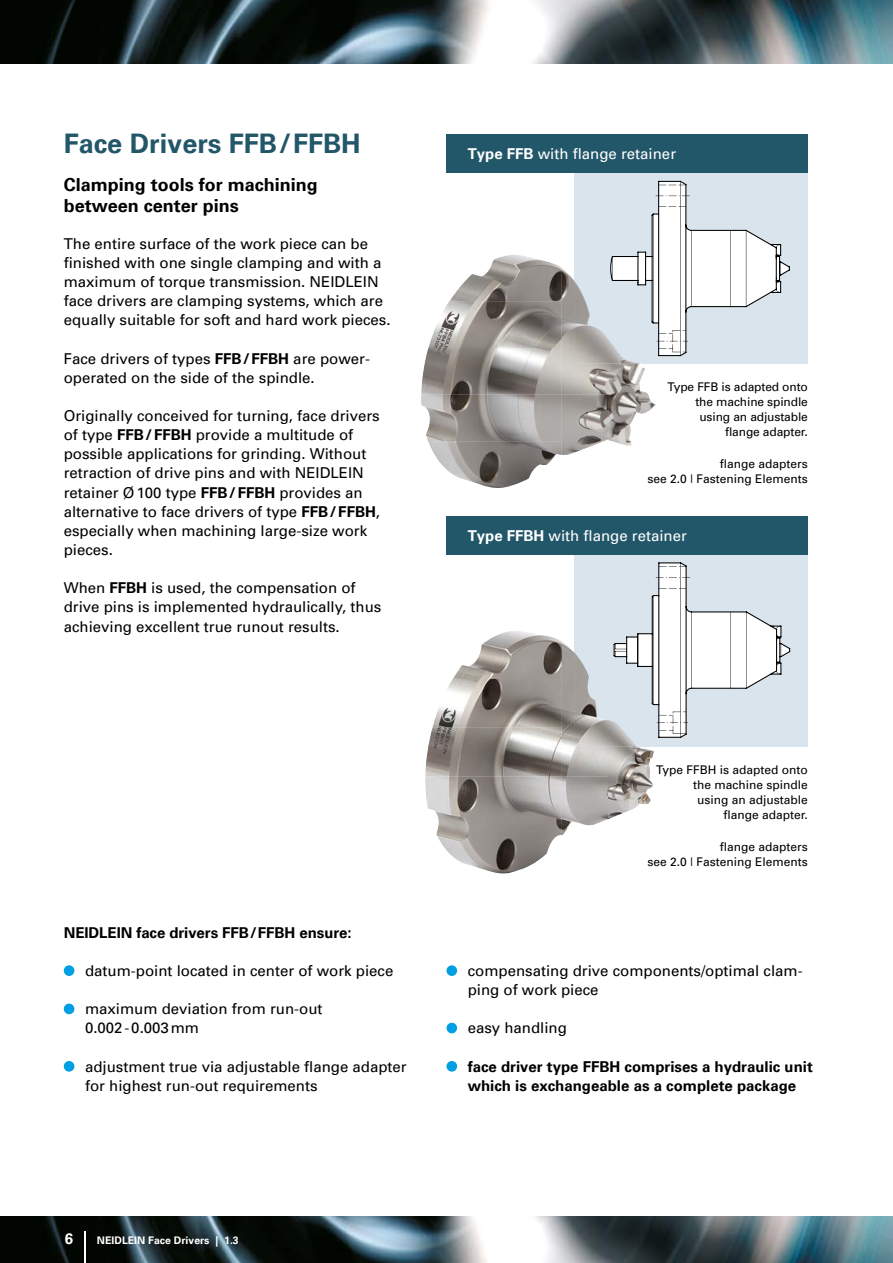
<style>
.page{position:relative;width:893px;height:1263px;background:#fff}
.page>*{position:absolute;margin:0;border:0;box-sizing:border-box;transform-origin:0 0}
.t1{font:700 27px "Univers";color:#225669}
.t2{font:700 18px/20.2px "Univers";color:#000}
.t3{font:15px/19.2px "Univers";color:#000}
.t4{font:700 15px/19.2px "Univers";color:#000}
.t5{font:15px "Univers";color:#fff}
.t6{font:700 15px "Univers";color:#fff}
.t7{font:12px/14.9px "Univers";color:#000;text-align:right}
.t8{font:700 10.5px "Univers";color:#fff}
.s1{font-weight:700}
</style>
<div class="page">
<img style="left:0;top:0;width:893px;height:64px">
<img style="left:0;top:1216px;width:893px;height:47px">
<hr style="left:84px;top:1231px;width:2px;height:32px;background:#fff">
<div style="left:446px;top:965px;width:11px;height:11px;background:#009ee3;border-radius:50%"></div>
<div style="left:446px;top:1023px;width:11px;height:10px;background:#009ee3;border-radius:50%"></div>
<div style="left:446px;top:1061px;width:11px;height:11px;background:#009ee3;border-radius:50%"></div>
<div style="left:64px;top:965px;width:10px;height:11px;background:#009ee3;border-radius:50%"></div>
<div style="left:64px;top:1003px;width:10px;height:11px;background:#009ee3;border-radius:50%"></div>
<div style="left:64px;top:1061px;width:10px;height:11px;background:#009ee3;border-radius:50%"></div>
<div style="left:574px;top:172px;width:234px;height:192px;background:#d9e4ec"></div>
<svg style="left:610px;top:181px;width:180px;height:175px"></svg>
<div style="left:446px;top:134px;width:362px;height:38px;background:#225669"></div>
<img style="left:450px;top:255px;width:112px;height:46px">
<img style="left:562px;top:268px;width:47px;height:187px">
<img style="left:428px;top:301px;width:134px;height:47px">
<img style="left:421px;top:348px;width:141px;height:93px">
<img style="left:609px;top:364px;width:47px;height:82px">
<img style="left:428px;top:441px;width:134px;height:47px">
<img style="left:574px;top:280px;width:68px;height:84px">
<div style="left:446px;top:517px;width:362px;height:38px;background:#225669"></div>
<div style="left:574px;top:555px;width:234px;height:191px;background:#d9e4ec"></div>
<svg style="left:614px;top:562px;width:176px;height:176px"></svg>
<img style="left:453px;top:631px;width:109px;height:48px">
<img style="left:562px;top:642px;width:46px;height:193px">
<img style="left:432px;top:679px;width:130px;height:49px">
<img style="left:425px;top:728px;width:137px;height:97px">
<img style="left:608px;top:746px;width:46px;height:73px">
<img style="left:436px;top:825px;width:126px;height:48px">
<img style="left:574px;top:652px;width:63px;height:94px">
<h1 class="t1" style="left:64px;top:128px;width:298px">Face Drivers FFB/FFBH</h1>
<p class="t2" style="left:64px;top:176px;width:256px">Clamping tools for machining between center pins</p>
<p class="t3" style="left:64px;top:234px;width:328px">The entire surface of the work piece can be finished with one single clamping and with a maximum of torque transmission. NEIDLEIN face drivers are clamping systems, which are equally suitable for soft and hard work pieces.</p>
<p class="t3" style="left:64px;top:349px;width:308px">Face drivers of types <span class="s1">FFB/FFBH</span> are power&shy;operated on the side of the spindle.</p>
<p class="t3" style="left:64px;top:406px;width:318px">Originally conceived for turning, face drivers of type <span class="s1">FFB/FFBH</span> provide a multitude of possible applications for grinding. Without retraction of drive pins and with NEIDLEIN retainer Ø 100 type <span class="s1">FFB/FFBH</span> provides an alternative to face drivers of type <span class="s1">FFB/FFBH</span>, especially when machining large-size work pieces.</p>
<p class="t3" style="left:64px;top:578px;width:319px">When <span class="s1">FFBH</span> is used, the compensation of drive pins is implemented hydraulically, thus achieving excellent true runout results.</p>
<p class="t4" style="left:64px;top:923px;width:289px">NEIDLEIN face drivers FFB/FFBH ensure:</p>
<p class="t3" style="left:85px;top:961px;width:310px">datum-point located in center of work piece</p>
<p class="t3" style="left:85px;top:999px;width:239px">maximum deviation from run-out<br>0.002 - 0.003 mm</p>
<p class="t3" style="left:85px;top:1057px;width:323px">adjustment true via adjustable flange adapter for highest run-out requirements</p>
<p class="t6" style="left:65px;top:1230px;width:10px">6</p>
<p class="t8" style="left:97px;top:1234px;width:143px">NEIDLEIN Face Drivers | 1.3</p>
<p class="t5" style="left:468px;top:144px;width:210px"><span class="s1">Type FFB</span> with flange retainer</p>
<p class="t7" style="left:667px;top:380px;width:142px">Type FFB is adapted onto the machine spindle using an adjustable flange adapter.</p>
<p class="t7" style="left:647px;top:456px;width:162px">flange adapters<br>see 2.0 | Fastening Elements</p>
<p class="t5" style="left:468px;top:527px;width:221px"><span class="s1">Type FFBH</span> with flange retainer</p>
<p class="t7" style="left:656px;top:762px;width:153px">Type FFBH is adapted onto the machine spindle<br>using an adjustable<br>flange adapter.</p>
<p class="t7" style="left:647px;top:839px;width:162px">flange adapters<br>see 2.0 | Fastening Elements</p>
<p class="t3" style="left:468px;top:961px;width:337px">compensating drive components/optimal clam&shy;ping of work piece</p>
<p class="t3" style="left:468px;top:1018px;width:101px">easy handling</p>
<p class="t4" style="left:468px;top:1057px;width:347px">face driver type FFBH comprises a hydraulic unit which is exchangeable as a complete package</p>
</div>
